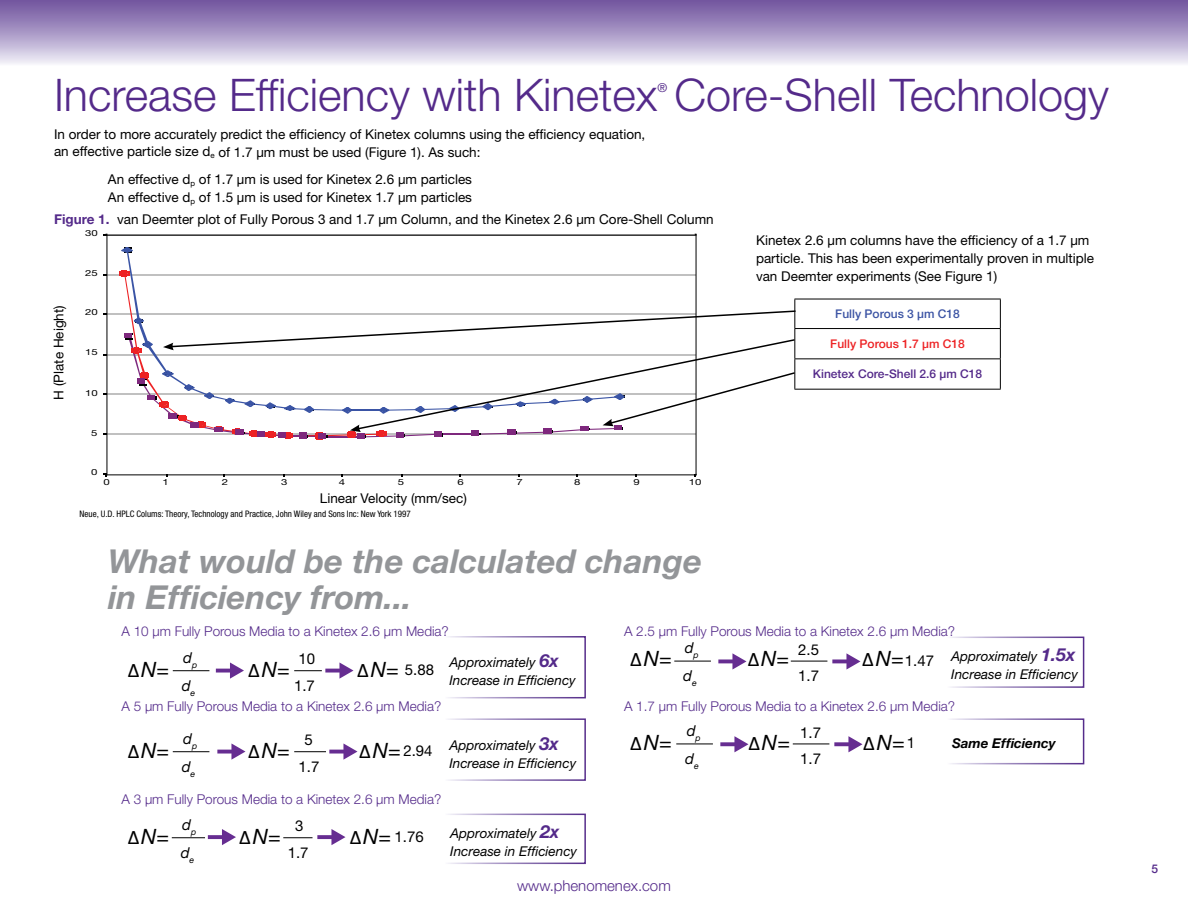
<style>
.page{position:relative;width:1188px;height:918px;background:#fff}
.page>*{position:absolute;margin:0;border:0;box-sizing:border-box;transform-origin:0 0}
.t1{font:300 45px "Helvetica Neue LT Std";color:#542a8a}
.t2{font:italic 700 33px/36px "Helvetica Neue LT Std";color:#939598}
.t3{font:500 18px "Helvetica Neue LT Std";color:#010101}
.t4{font:15px "Helvetica Neue LT Std";color:#000}
.t5{font:italic 15px/28px "Helvetica Neue LT Std";color:#000}
.t6{font:300 15px "Helvetica Neue LT Std";color:#542a8a}
.t7{font:13.5px/18px "Helvetica Neue LT Std";color:#000}
.t8{font:300 13.5px "Helvetica Neue LT Std";color:#542a8a}
.t9{font:italic 13.5px/18px "Helvetica Neue LT Std";color:#000}
.t10{font:italic 700 13.5px "Helvetica Neue LT Std";color:#000}
.t11{font:12.3px "Helvetica Neue LT Std";color:#542a8a}
.t12{font:500 12px "Helvetica Neue LT Std";color:#542a8a}
.t13{font:500 12px "Helvetica Neue LT Std";color:#ed2224}
.t14{font:500 12px "Helvetica Neue LT Std";color:#3c54a4}
.t15{font:condensed 9px "Helvetica Neue LT Std";color:#000}
.t16{font:8.4px "Helvetica Neue LT Std";color:#010101;scale:1.35 1}
.s1{font-weight:700;color:#542a8a}
.s2{font-weight:700;font-size:18px;color:#542a8a}
.s3{font-weight:400;font-style:italic;font-size:21.15px}
.s4{font-weight:400;font-size:21.15px}
.s5{font-weight:500;font-size:18px;color:#010101}
.s6{font-style:italic;font-size:21.15px;color:#010101}
.s7{font-size:21.15px;color:#010101}
</style>
<div class="page">
<div style="left:0;top:0;width:1188px;height:66px;background:linear-gradient(to bottom,#6b4d9b,#efedf7)"></div>
<div style="left:443px;top:636px;width:143px;height:62px;border:2px solid #fff"></div>
<hr style="left:173px;top:670px;width:36px;height:1px;background:#010101">
<svg style="left:216px;top:662px;width:28px;height:17px"></svg>
<svg style="left:295px;top:662px;width:59px;height:17px"></svg>
<div style="left:443px;top:718px;width:143px;height:63px;border:2px solid #fff"></div>
<hr style="left:173px;top:751px;width:36px;height:1px;background:#010101">
<hr style="left:295px;top:751px;width:31px;height:1px;background:#010101">
<svg style="left:217px;top:743px;width:28px;height:17px"></svg>
<svg style="left:329px;top:743px;width:28px;height:17px"></svg>
<div style="left:443px;top:814px;width:143px;height:50px;border:2px solid #fff"></div>
<hr style="left:172px;top:837px;width:33px;height:1px;background:#010101">
<svg style="left:208px;top:829px;width:28px;height:16px"></svg>
<svg style="left:284px;top:829px;width:62px;height:16px"></svg>
<div style="left:945px;top:637px;width:139px;height:51px;border:2px solid #fff"></div>
<hr style="left:675px;top:661px;width:35px;height:1px;background:#010101">
<hr style="left:791px;top:661px;width:36px;height:1px;background:#010101">
<svg style="left:718px;top:653px;width:28px;height:17px"></svg>
<svg style="left:832px;top:653px;width:28px;height:17px"></svg>
<hr style="left:677px;top:744px;width:35px;height:1px;background:#010101">
<hr style="left:793px;top:744px;width:36px;height:1px;background:#010101">
<svg style="left:720px;top:736px;width:28px;height:16px"></svg>
<svg style="left:834px;top:736px;width:28px;height:16px"></svg>
<div style="left:945px;top:718px;width:139px;height:46px;border:2px solid #fff"></div>
<hr style="left:794px;top:299px;width:207px;height:1px;background:#000">
<hr style="left:794px;top:328px;width:207px;height:1px;background:#000">
<svg style="left:1000px;top:299px;width:1px;height:59px"></svg>
<hr style="left:794px;top:358px;width:207px;height:1px;background:#000">
<hr style="left:1000px;top:359px;width:1px;height:30px;background:#000">
<hr style="left:794px;top:389px;width:207px;height:1px;background:#000">
<hr style="left:106px;top:434px;width:590px;height:1px;background:#c0c0c0">
<hr style="left:106px;top:394px;width:590px;height:1px;background:#c0c0c0">
<hr style="left:106px;top:354px;width:590px;height:1px;background:#c0c0c0">
<hr style="left:106px;top:314px;width:590px;height:1px;background:#c0c0c0">
<hr style="left:106px;top:275px;width:590px;height:1px;background:#c0c0c0">
<svg style="left:119px;top:247px;width:678px;height:192px"></svg>
<h1 class="t1" style="left:54px;top:68px;width:1056px">Increase Efficiency with Kinetex Core-Shell Technology</h1>
<p class="t11" style="left:657px;top:81px;width:11px">®</p>
<p class="t7" style="left:54px;top:125px;width:593px">In order to more accurately predict the efficiency of Kinetex columns using the efficiency equation, an effective particle size d<sub>e</sub> of 1.7 µm must be used (Figure 1). As such:</p>
<p class="t7" style="left:108px;top:170px;width:366px">An effective d<sub>p</sub> of 1.7 µm is used for Kinetex 2.6 µm particles<br>An effective d<sub>p</sub> of 1.5 µm is used for Kinetex 1.7 µm particles</p>
<p class="t7" style="left:54px;top:210px;width:661px"><span class="s1">Figure 1.</span> van Deemter plot of Fully Porous 3 and 1.7 µm Column, and the Kinetex 2.6 µm Core-Shell Column</p>
<p class="t16" style="left:85px;top:228px;width:11px">30</p>
<p class="t7" style="left:50px;top:400px;width:96px;rotate:-90deg">H (Plate Height)</p>
<p class="t16" style="left:85px;top:268px;width:11px">25</p>
<p class="t16" style="left:85px;top:307px;width:11px">20</p>
<p class="t16" style="left:85px;top:347px;width:11px">15</p>
<p class="t16" style="left:85px;top:388px;width:11px">10</p>
<p class="t16" style="left:91px;top:428px;width:6px">5</p>
<p class="t16" style="left:91px;top:467px;width:6px">0</p>
<p class="t16" style="left:104px;top:477px;width:6px">0</p>
<p class="t16" style="left:163px;top:477px;width:6px">1</p>
<p class="t16" style="left:222px;top:477px;width:6px">2</p>
<p class="t16" style="left:281px;top:477px;width:6px">3</p>
<p class="t16" style="left:339px;top:477px;width:6px">4</p>
<p class="t16" style="left:398px;top:477px;width:6px">5</p>
<p class="t16" style="left:457px;top:477px;width:6px">6</p>
<p class="t16" style="left:516px;top:477px;width:6px">7</p>
<p class="t16" style="left:574px;top:477px;width:6px">8</p>
<p class="t16" style="left:634px;top:477px;width:6px">9</p>
<p class="t16" style="left:689px;top:477px;width:11px">10</p>
<p class="t7" style="left:320px;top:489px;width:149px">Linear Velocity (mm/sec)</p>
<p class="t15" style="left:80px;top:509px;width:333px">Neue, U.D. HPLC Colums: Theory, Technology and Practice, John Wiley and Sons Inc: New York 1997</p>
<h2 class="t2" style="left:108px;top:543px;width:595px">What would be the calculated change in Efficiency from...</h2>
<p class="t7" style="left:756px;top:231px;width:340px">Kinetex 2.6 µm columns have the efficiency of a 1.7 µm particle. This has been experimentally proven in multiple van Deemter experiments (See Figure 1)</p>
<p class="t14" style="left:835px;top:307px;width:126px">Fully Porous 3 µm C18</p>
<p class="t13" style="left:830px;top:337px;width:136px">Fully Porous 1.7 µm C18</p>
<p class="t12" style="left:813px;top:367px;width:171px">Kinetex Core-Shell 2.6 µm C18</p>
<p class="t8" style="left:122px;top:623px;width:329px">A 10 µm Fully Porous Media to a Kinetex 2.6 µm Media?</p>
<p class="t5" style="left:182px;top:643px;width:17px">d<sub>p </sub>d<sub>e</sub></p>
<p class="t9" style="left:449px;top:653px;width:128px">Approximately <span class="s2">6x<br></span>Increase in Efficiency</p>
<p class="t4" style="left:305px;top:731px;width:10px">5</p>
<p class="t4" style="left:403px;top:742px;width:31px">2.94</p>
<p class="t4" style="left:299px;top:758px;width:22px">1.7</p>
<p class="t4" style="left:299px;top:650px;width:18px">10</p>
<h3 class="t3" style="left:128px;top:659px;width:43px">∆<span class="s3">N</span><span class="s4">=</span></h3>
<h3 class="t3" style="left:248px;top:659px;width:43px">∆<span class="s3">N</span><span class="s4">=</span></h3>
<p class="t4" style="left:357px;top:661px;width:78px"><span class="s5">∆</span><span class="s6">N</span><span class="s7">=</span> 5.88</p>
<p class="t4" style="left:294px;top:677px;width:22px">1.7</p>
<p class="t8" style="left:122px;top:698px;width:321px">A 5 µm Fully Porous Media to a Kinetex 2.6 µm Media?</p>
<p class="t5" style="left:182px;top:724px;width:17px">d<sub>p </sub>d<sub>e</sub></p>
<h3 class="t3" style="left:128px;top:740px;width:43px">∆<span class="s3">N</span><span class="s4">=</span></h3>
<h3 class="t3" style="left:248px;top:741px;width:43px">∆<span class="s3">N</span><span class="s4">=</span></h3>
<h3 class="t3" style="left:359px;top:741px;width:43px">∆<span class="s3">N</span><span class="s4">=</span></h3>
<p class="t9" style="left:449px;top:736px;width:128px">Approximately <span class="s2">3x<br></span>Increase in Efficiency</p>
<p class="t8" style="left:122px;top:791px;width:321px">A 3 µm Fully Porous Media to a Kinetex 2.6 µm Media?</p>
<p class="t5" style="left:181px;top:810px;width:17px">d<sub>p </sub>d<sub>e</sub></p>
<p class="t4" style="left:295px;top:817px;width:10px">3</p>
<h3 class="t3" style="left:128px;top:826px;width:43px">∆<span class="s3">N</span><span class="s4">=</span></h3>
<h3 class="t3" style="left:239px;top:826px;width:43px">∆<span class="s3">N</span><span class="s4">=</span></h3>
<h3 class="t3" style="left:350px;top:826px;width:43px">∆<span class="s3">N</span><span class="s4">=</span></h3>
<p class="t9" style="left:450px;top:824px;width:128px">Approximately <span class="s2">2x<br></span>Increase in Efficiency</p>
<p class="t4" style="left:394px;top:827px;width:31px">1.76</p>
<p class="t4" style="left:288px;top:844px;width:22px">1.7</p>
<p class="t8" style="left:624px;top:623px;width:333px">A 2.5 µm Fully Porous Media to a Kinetex 2.6 µm Media?</p>
<p class="t5" style="left:683px;top:633px;width:17px">d<sub>p </sub>d<sub>e</sub></p>
<p class="t4" style="left:798px;top:640px;width:22px">2.5</p>
<h3 class="t3" style="left:630px;top:649px;width:43px">∆<span class="s3">N</span><span class="s4">=</span></h3>
<h3 class="t3" style="left:748px;top:649px;width:43px">∆<span class="s3">N</span><span class="s4">=</span></h3>
<h3 class="t3" style="left:862px;top:649px;width:43px">∆<span class="s3">N</span><span class="s4">=</span></h3>
<p class="t9" style="left:951px;top:647px;width:128px">Approximately <span class="s2">1.5x<br></span>Increase in Efficiency</p>
<p class="t4" style="left:905px;top:651px;width:31px">1.47</p>
<p class="t4" style="left:798px;top:667px;width:22px">1.7</p>
<p class="t8" style="left:624px;top:698px;width:333px">A 1.7 µm Fully Porous Media to a Kinetex 2.6 µm Media?</p>
<p class="t5" style="left:685px;top:716px;width:17px">d<sub>p </sub>d<sub>e</sub></p>
<p class="t4" style="left:800px;top:723px;width:22px">1.7</p>
<h3 class="t3" style="left:630px;top:733px;width:43px">∆<span class="s3">N</span><span class="s4">=</span></h3>
<h3 class="t3" style="left:749px;top:733px;width:43px">∆<span class="s3">N</span><span class="s4">=</span></h3>
<h3 class="t3" style="left:863px;top:733px;width:43px">∆<span class="s3">N</span><span class="s4">=</span></h3>
<p class="t10" style="left:952px;top:735px;width:105px">Same Efficiency</p>
<p class="t4" style="left:907px;top:734px;width:10px">1</p>
<p class="t4" style="left:800px;top:750px;width:22px">1.7</p>
<p class="t6" style="left:517px;top:877px;width:155px">www.phenomenex.com</p>
<p class="t12" style="left:1151px;top:861px;width:8px">5</p>
</div>
